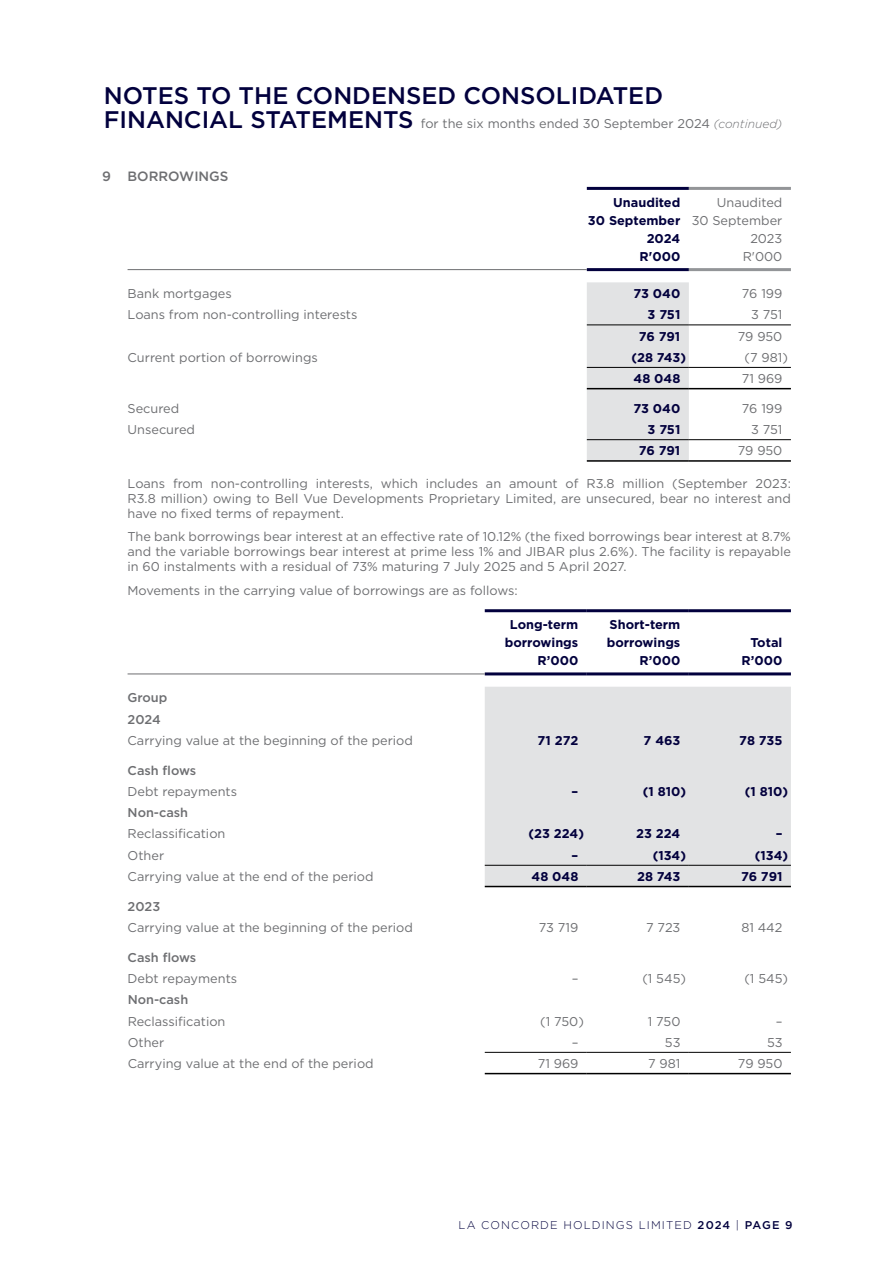
<style>
.page{position:relative;width:893px;height:1263px;background:#fff}
.page>*{position:absolute;margin:0;border:0;box-sizing:border-box;transform-origin:0 0}
.t1{font:500 24px "Gotham";color:#02003d}
.t2{font:500 13.5px "Gotham";color:#6d6e71}
.t3{font:12.75px/15px "Gotham";color:#6d6e71;text-align:justify}
.t4{font:700 12.75px/18px "Gotham";color:#02003d;text-align:right}
.t5{font:500 12.75px/21.3px "Gotham";color:#6d6e71}
.t6{font:300 11.25px "Gotham";letter-spacing:.1em;color:#02003d}
.s1{font-weight:500;font-size:24px;color:#02003d}
.s2{font-weight:300;font-style:italic;font-size:12px}
.s3{font-weight:500}
</style>
<div class="page">
<div style="left:587px;top:282px;width:102px;height:178px;background:#e2e3e4"></div>
<hr style="left:587px;top:324px;width:102px;height:1px;background:#000">
<hr style="left:689px;top:324px;width:102px;height:1px;background:#000">
<hr style="left:587px;top:367px;width:102px;height:1px;background:#000">
<hr style="left:689px;top:367px;width:102px;height:1px;background:#000">
<hr style="left:587px;top:439px;width:102px;height:1px;background:#000">
<hr style="left:689px;top:439px;width:102px;height:1px;background:#000">
<hr style="left:587px;top:388px;width:102px;height:1px;background:#000">
<hr style="left:689px;top:388px;width:102px;height:1px;background:#000">
<hr style="left:587px;top:460px;width:102px;height:2px;background:#000">
<hr style="left:689px;top:460px;width:102px;height:2px;background:#000">
<hr style="left:587px;top:187px;width:102px;height:3px;background:#02003d">
<hr style="left:587px;top:268px;width:102px;height:3px;background:#02003d">
<hr style="left:689px;top:187px;width:102px;height:3px;background:#939598">
<hr style="left:689px;top:268px;width:102px;height:3px;background:#939598">
<hr style="left:128px;top:269px;width:459px;height:1px;background:#6d6e71">
<div style="left:485px;top:687px;width:306px;height:199px;background:#e2e3e4"></div>
<hr style="left:485px;top:886px;width:102px;height:1px;background:#000">
<hr style="left:587px;top:886px;width:102px;height:1px;background:#000">
<hr style="left:689px;top:886px;width:102px;height:1px;background:#000">
<hr style="left:485px;top:865px;width:102px;height:1px;background:#000">
<hr style="left:587px;top:865px;width:102px;height:1px;background:#000">
<hr style="left:689px;top:865px;width:102px;height:1px;background:#000">
<hr style="left:485px;top:609px;width:102px;height:3px;background:#02003d">
<hr style="left:587px;top:609px;width:102px;height:3px;background:#02003d">
<hr style="left:689px;top:609px;width:102px;height:3px;background:#02003d">
<hr style="left:485px;top:672px;width:102px;height:3px;background:#02003d">
<hr style="left:587px;top:672px;width:102px;height:3px;background:#02003d">
<hr style="left:689px;top:672px;width:102px;height:3px;background:#02003d">
<hr style="left:485px;top:1073px;width:102px;height:1px;background:#000">
<hr style="left:587px;top:1073px;width:102px;height:1px;background:#000">
<hr style="left:689px;top:1073px;width:102px;height:1px;background:#000">
<hr style="left:485px;top:1052px;width:102px;height:1px;background:#000">
<hr style="left:587px;top:1052px;width:102px;height:1px;background:#000">
<hr style="left:689px;top:1052px;width:102px;height:1px;background:#000">
<hr style="left:128px;top:674px;width:357px;height:1px;background:#6d6e71">
<h1 class="t1" style="left:104px;top:80px;width:561px">NOTES TO THE CONDENSED CONSOLIDATED</h1>
<p class="t3" style="left:104px;top:116px;width:680px"><span class="s1">FINANCIAL STATEMENTS</span> for the six months ended 30 September 2024 <span class="s2">(continued)</span></p>
<p class="t2" style="left:102px;top:167px;width:128px">9 BORROWINGS</p>
<p class="t4" style="left:588px;top:193px;width:94px">Unaudited<br>30 September<br>2024<br>R'000</p>
<p class="t3" style="left:692px;top:193px;width:92px;line-height:18px;text-align:right">Unaudited<br>30 September<br>2023<br>R'000</p>
<p class="t3" style="left:128px;top:286px;width:106px">Bank mortgages</p>
<p class="t4" style="left:634px;top:285px;width:48px">73 040</p>
<p class="t3" style="left:742px;top:286px;width:42px">76 199</p>
<p class="t3" style="left:128px;top:307px;width:231px">Loans from non-controlling interests</p>
<p class="t4" style="left:648px;top:306px;width:34px">3 751</p>
<p class="t3" style="left:751px;top:307px;width:33px">3 751</p>
<p class="t4" style="left:639px;top:327px;width:43px">76 791</p>
<p class="t3" style="left:738px;top:328px;width:46px">79 950</p>
<p class="t3" style="left:128px;top:350px;width:192px">Current portion of borrowings</p>
<p class="t4" style="left:631px;top:348px;width:56px">(28 743)</p>
<p class="t3" style="left:745px;top:350px;width:45px">(7 981)</p>
<p class="t4" style="left:634px;top:370px;width:48px">48 048</p>
<p class="t3" style="left:742px;top:371px;width:42px">71 969</p>
<p class="t3" style="left:128px;top:401px;width:53px">Secured</p>
<p class="t4" style="left:634px;top:399px;width:48px">73 040</p>
<p class="t3" style="left:742px;top:401px;width:42px">76 199</p>
<p class="t3" style="left:128px;top:422px;width:69px">Unsecured</p>
<p class="t4" style="left:648px;top:421px;width:34px">3 751</p>
<p class="t3" style="left:751px;top:422px;width:33px">3 751</p>
<p class="t4" style="left:639px;top:442px;width:43px">76 791</p>
<p class="t3" style="left:738px;top:443px;width:46px">79 950</p>
<p class="t3" style="left:128px;top:475px;width:665px">Loans from non-controlling interests, which includes an amount of R3.8 million (September 2023:<br>R3.8 million) owing to Bell Vue Developments Proprietary Limited, are unsecured, bear no interest and have no fixed terms of repayment.</p>
<p class="t3" style="left:128px;top:529px;width:665px">The bank borrowings bear interest at an effective rate of 10.12% (the fixed borrowings bear interest at 8.7% and the variable borrowings bear interest at prime less 1% and JIBAR plus 2.6%). The facility is repayable in 60 instalments with a residual of 73% maturing 7 July 2025 and 5 April 2027.</p>
<p class="t3" style="left:128px;top:582px;width:392px">Movements in the carrying value of borrowings are as follows:</p>
<p class="t4" style="left:505px;top:616px;width:75px">Long-term borrowings<br>R’000</p>
<p class="t4" style="left:607px;top:616px;width:75px">Short-term borrowings<br>R’000</p>
<p class="t4" style="left:742px;top:634px;width:42px">Total<br>R’000</p>
<p class="t5" style="left:128px;top:687px;width:41px">Group<br>2024</p>
<p class="t3" style="left:128px;top:733px;width:287px">Carrying value at the beginning of the period</p>
<p class="t4" style="left:538px;top:731px;width:42px">71 272</p>
<p class="t4" style="left:644px;top:731px;width:38px">7 463</p>
<p class="t4" style="left:739px;top:731px;width:45px">78 735</p>
<p class="t5" style="left:128px;top:759px;width:70px">Cash flows</p>
<p class="t3" style="left:128px;top:784px;width:111px">Debt repayments</p>
<p class="t4" style="left:572px;top:782px;width:8px">–</p>
<p class="t4" style="left:643px;top:782px;width:45px">(1 810)</p>
<p class="t4" style="left:745px;top:782px;width:45px">(1 810)</p>
<p class="t5" style="left:128px;top:802px;width:62px">Non-cash</p>
<p class="t3" style="left:128px;top:826px;width:99px">Reclassification</p>
<p class="t4" style="left:528px;top:825px;width:57px">(23 224)</p>
<p class="t4" style="left:636px;top:825px;width:46px">23 224</p>
<p class="t4" style="left:776px;top:825px;width:8px">–</p>
<p class="t3" style="left:128px;top:847px;width:38px">Other</p>
<p class="t4" style="left:572px;top:846px;width:8px">–</p>
<p class="t4" style="left:653px;top:846px;width:35px">(134)</p>
<p class="t4" style="left:755px;top:846px;width:35px">(134)</p>
<p class="t3" style="left:128px;top:869px;width:247px">Carrying value at the end of the period</p>
<p class="t4" style="left:532px;top:867px;width:48px">48 048</p>
<p class="t4" style="left:637px;top:867px;width:45px">28 743</p>
<p class="t4" style="left:741px;top:867px;width:43px">76 791</p>
<p class="t5" style="left:128px;top:895px;width:34px">2023</p>
<p class="t3" style="left:128px;top:920px;width:287px">Carrying value at the beginning of the period</p>
<p class="t3" style="left:539px;top:920px;width:41px">73 719</p>
<p class="t3" style="left:646px;top:920px;width:36px">7 723</p>
<p class="t3" style="left:741px;top:920px;width:43px">81 442</p>
<p class="t5" style="left:128px;top:946px;width:70px">Cash flows</p>
<p class="t3" style="left:128px;top:971px;width:111px">Debt repayments</p>
<p class="t3" style="left:572px;top:971px;width:8px">–</p>
<p class="t3" style="left:642px;top:971px;width:45px">(1 545)</p>
<p class="t3" style="left:744px;top:971px;width:45px">(1 545)</p>
<p class="t5" style="left:128px;top:989px;width:62px">Non-cash</p>
<p class="t3" style="left:128px;top:1013px;width:99px">Reclassification</p>
<p class="t3" style="left:540px;top:1013px;width:45px">(1 750)</p>
<p class="t3" style="left:648px;top:1013px;width:34px">1 750</p>
<p class="t3" style="left:776px;top:1013px;width:8px">–</p>
<p class="t3" style="left:128px;top:1034px;width:38px">Other</p>
<p class="t3" style="left:572px;top:1034px;width:8px">–</p>
<p class="t3" style="left:665px;top:1034px;width:17px">53</p>
<p class="t3" style="left:767px;top:1034px;width:17px">53</p>
<p class="t3" style="left:128px;top:1056px;width:247px">Carrying value at the end of the period</p>
<p class="t3" style="left:538px;top:1056px;width:42px">71 969</p>
<p class="t3" style="left:648px;top:1056px;width:34px">7 981</p>
<p class="t3" style="left:738px;top:1056px;width:46px">79 950</p>
<p class="t6" style="left:459px;top:1218px;width:335px">LA CONCORDE HOLDINGS LIMITED <span class="s3">2024</span> | <span class="s3">PAGE 9</span></p>
</div>
